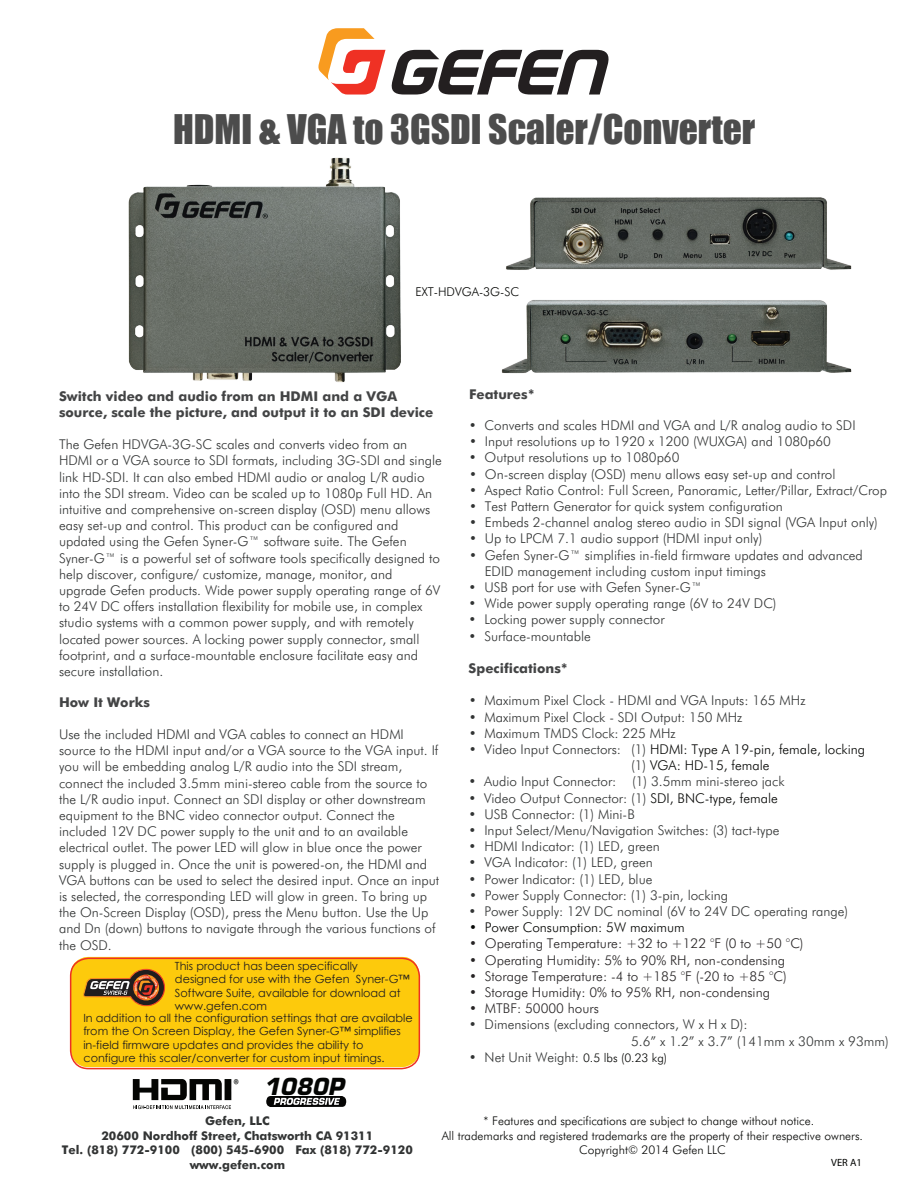
<style>
.page{position:relative;width:918px;height:1188px;background:#fff}
.page>*{position:absolute;margin:0;border:0;box-sizing:border-box;transform-origin:0 0}
.t1{font:37.5px "Impact";color:#4c4c4c}
.t2{font:italic 700 22.95px "Eurostile LT Std";color:#040503}
.t3{font:300 13.5px/16.2px "Futura BT";color:#323434}
.t4{font:300 13.5px "Futura BT";color:#262324}
.t5{font:700 13.5px/16.2px "Futura BT";color:#434445}
.t6{font:300 13.5px/16.2px "Futura BT";color:#060705}
.t7{font:300 12.15px "Futura BT";color:#040503}
.t8{font:300 12px/14.4px "Futura BT";color:#060705;text-align:center}
.t9{font:700 12px/14.4px "Futura BT";color:#323434;text-align:center}
.t10{font:11.25px/13.5px "Century Gothic";color:#201d1e}
.t11{font:10.5px "Myriad";color:#040503}
.s1{color:#323434}
.s2{color:#060705}
.s3{font-size:12px;color:#060705}
</style>
<div class="page">
<svg style="left:266px;top:1096px;width:80px;height:11px"></svg>
<svg style="left:133px;top:1079px;width:98px;height:30px"></svg>
<svg style="left:318px;top:28px;width:291px;height:67px"></svg>
<img style="left:128px;top:157px;width:273px;height:225px">
<img style="left:506px;top:197px;width:346px;height:73px">
<img style="left:501px;top:300px;width:351px;height:74px">
<div style="left:70px;top:958px;width:350px;height:111px;border:2px solid #ed3024;border-radius:18px"></div>
<svg style="left:71px;top:957px;width:348px;height:110px;background:#f6c110"></svg>
<h1 class="t1" style="left:173px;top:100px;width:584px">HDMI &amp; VGA to 3GSDI Scaler/Converter</h1>
<p class="t7" style="left:416px;top:284px;width:105px">EXT-HDVGA-3G-SC</p>
<p class="t5" style="left:59px;top:388px;width:376px">Switch video and audio from an HDMI and a VGA source, scale the picture, and output it to an SDI device</p>
<p class="t3" style="left:59px;top:436px;width:384px">The Gefen HDVGA-3G-SC scales and converts video from an HDMI or a VGA source to SDI formats, including 3G-SDI and single link HD-SDI. It can also embed HDMI audio or analog L/R audio into the SDI stream. Video can be scaled up to 1080p Full HD. An intuitive and comprehensive on-screen display (OSD) menu allows easy set-up and control. This product can be configured and updated using the Gefen Syner-G™ software suite. The Gefen Syner-G™ is a powerful set of software tools specifically designed to help discover, configure/ customize, manage, monitor, and upgrade Gefen products. Wide power supply operating range of 6V to 24V DC offers installation flexibility for mobile use, in complex studio systems with a common power supply, and with remotely located power sources. A locking power supply connector, small footprint, and a surface-mountable enclosure facilitate easy and secure installation.</p>
<p class="t5" style="left:59px;top:694px;width:92px">How It Works</p>
<p class="t3" style="left:59px;top:726px;width:382px">Use the included HDMI and VGA cables to connect an HDMI source to the HDMI input and/or a VGA source to the VGA input. If you will be embedding analog L/R audio into the SDI stream, connect the included 3.5mm mini-stereo cable from the source to the L/R audio input. Connect an SDI display or other downstream equipment to the BNC video connector output. Connect the included 12V DC power supply to the unit and to an available electrical outlet. The power LED will glow in blue once the power supply is plugged in. Once the unit is powered-on, the HDMI and VGA buttons can be used to select the desired input. Once an input is selected, the corresponding LED will glow in green. To bring up the On-Screen Display (OSD), press the Menu button. Use the Up and Dn (down) buttons to navigate through the various functions of the OSD.</p>
<p class="t10" style="left:175px;top:959px;width:236px">This product has been specifically designed for use with the Gefen Syner-G™ Software Suite, available for download at www.gefen.com</p>
<p class="t10" style="left:83px;top:1011px;width:331px">In addition to all the configuration settings that are available from the On Screen Display, the Gefen Syner-G™ simplifies in-field firmware updates and provides the ability to configure this scaler/converter for custom input timings.</p>
<h2 class="t2" style="left:233px;top:1072px;width:112px"><sup>®</sup> 1080P</h2>
<p class="t5" style="left:469px;top:386px;width:67px">Features*</p>
<p class="t3" style="left:469px;top:417px;width:388px">• Converts and scales HDMI and VGA and L/R analog audio to SDI</p>
<p class="t3" style="left:469px;top:433px;width:363px">• Input resolutions up to 1920 x 1200 (WUXGA) and 1080p60</p>
<p class="t3" style="left:469px;top:449px;width:212px">• Output resolutions up to 1080p60</p>
<p class="t3" style="left:469px;top:465px;width:368px">• On-screen display (OSD) menu allows easy set-up and control</p>
<p class="t3" style="left:469px;top:482px;width:420px">• Aspect Ratio Control: Full Screen, Panoramic, Letter/Pillar, Extract/Crop</p>
<p class="t3" style="left:469px;top:498px;width:315px">• Test Pattern Generator for quick system configuration</p>
<p class="t3" style="left:469px;top:514px;width:410px">• Embeds 2-channel analog stereo audio in SDI signal (VGA Input only)</p>
<p class="t3" style="left:469px;top:530px;width:295px">• Up to LPCM 7.1 audio support (HDMI input only)</p>
<p class="t3" style="left:485px;top:546px;width:380px;text-indent:-16px">• Gefen Syner-G™ simplifies in-field firmware updates and advanced<br>EDID management including custom input timings</p>
<p class="t3" style="left:469px;top:579px;width:235px">• USB port for use with Gefen Syner-G™</p>
<p class="t3" style="left:469px;top:595px;width:310px">• Wide power supply operating range (6V to 24V DC)</p>
<p class="t3" style="left:469px;top:611px;width:198px">• Locking power supply connector</p>
<p class="t3" style="left:469px;top:627px;width:124px">• Surface-mountable</p>
<p class="t5" style="left:469px;top:660px;width:101px">Specifications*</p>
<p class="t3" style="left:469px;top:692px;width:338px">• Maximum Pixel Clock - HDMI and VGA Inputs: 165 MHz</p>
<p class="t3" style="left:469px;top:708px;width:275px">• Maximum Pixel Clock - SDI Output: 150 MHz</p>
<p class="t3" style="left:469px;top:725px;width:208px">• Maximum TMDS Clock: 225 MHz</p>
<p class="t6" style="left:631px;top:741px;width:236px;text-indent:-162px"><span class="s1">• Video Input Connectors: (1)</span> HDMI: Type A 19-pin, female, locking <span class="s1">(1)</span> VGA: HD-15, female</p>
<p class="t3" style="left:469px;top:773px;width:318px">• Audio Input Connector: (1) 3.5mm mini-stereo jack</p>
<p class="t3" style="left:469px;top:789px;width:311px">• Video Output Connector: (1) <span class="s2">SDI, BNC-type, female</span></p>
<p class="t3" style="left:469px;top:806px;width:168px">• USB Connector: (1) Mini-B</p>
<p class="t3" style="left:469px;top:822px;width:312px">• Input Select/Menu/Navigation Switches: (3) tact-type</p>
<p class="t3" style="left:469px;top:838px;width:193px">• HDMI Indicator: (1) LED, green</p>
<p class="t3" style="left:469px;top:854px;width:186px">• VGA Indicator: (1) LED, green</p>
<p class="t3" style="left:469px;top:870px;width:185px">• Power Indicator: (1) LED, blue</p>
<p class="t3" style="left:469px;top:887px;width:260px">• Power Supply Connector: (1) 3-pin, locking</p>
<p class="t3" style="left:469px;top:903px;width:381px">• Power Supply: 12V DC nominal (6V to 24V DC operating range)</p>
<p class="t6" style="left:469px;top:919px;width:217px">• Power Consumption: 5W maximum</p>
<p class="t4" style="left:469px;top:935px;width:336px">• Operating Temperature: +32 to +122 °F (0 to +50 °C)</p>
<p class="t4" style="left:469px;top:952px;width:317px">• Operating Humidity: 5% to 90% RH, non-condensing</p>
<p class="t4" style="left:469px;top:968px;width:319px">• Storage Temperature: -4 to +185 °F (-20 to +85 °C)</p>
<p class="t4" style="left:469px;top:984px;width:302px">• Storage Humidity: 0% to 95% RH, non-condensing</p>
<p class="t4" style="left:469px;top:1000px;width:131px">• MTBF: 50000 hours</p>
<p class="t3" style="left:631px;top:1016px;width:259px;text-indent:-162px">• Dimensions (excluding connectors, W x H x D):<br>5.6” x 1.2” x 3.7” (141mm x 30mm x 93mm)</p>
<p class="t3" style="left:469px;top:1049px;width:200px">• Net Unit Weight: <span class="s3">0.5 lbs (0.23 kg)</span></p>
<p class="t9" style="left:62px;top:1114px;width:353px">Gefen, LLC<br>20600 Nordhoff Street, Chatsworth CA 91311<br>Tel. (818) 772-9100 (800) 545-6900 Fax (818) 772-9120 www.gefen.com</p>
<p class="t8" style="left:442px;top:1114px;width:423px">* Features and specifications are subject to change without notice.<br>All trademarks and registered trademarks are the property of their respective owners.<br>Copyright© 2014 Gefen LLC</p>
<p class="t11" style="left:831px;top:1157px;width:32px">VER A1</p>
</div>
